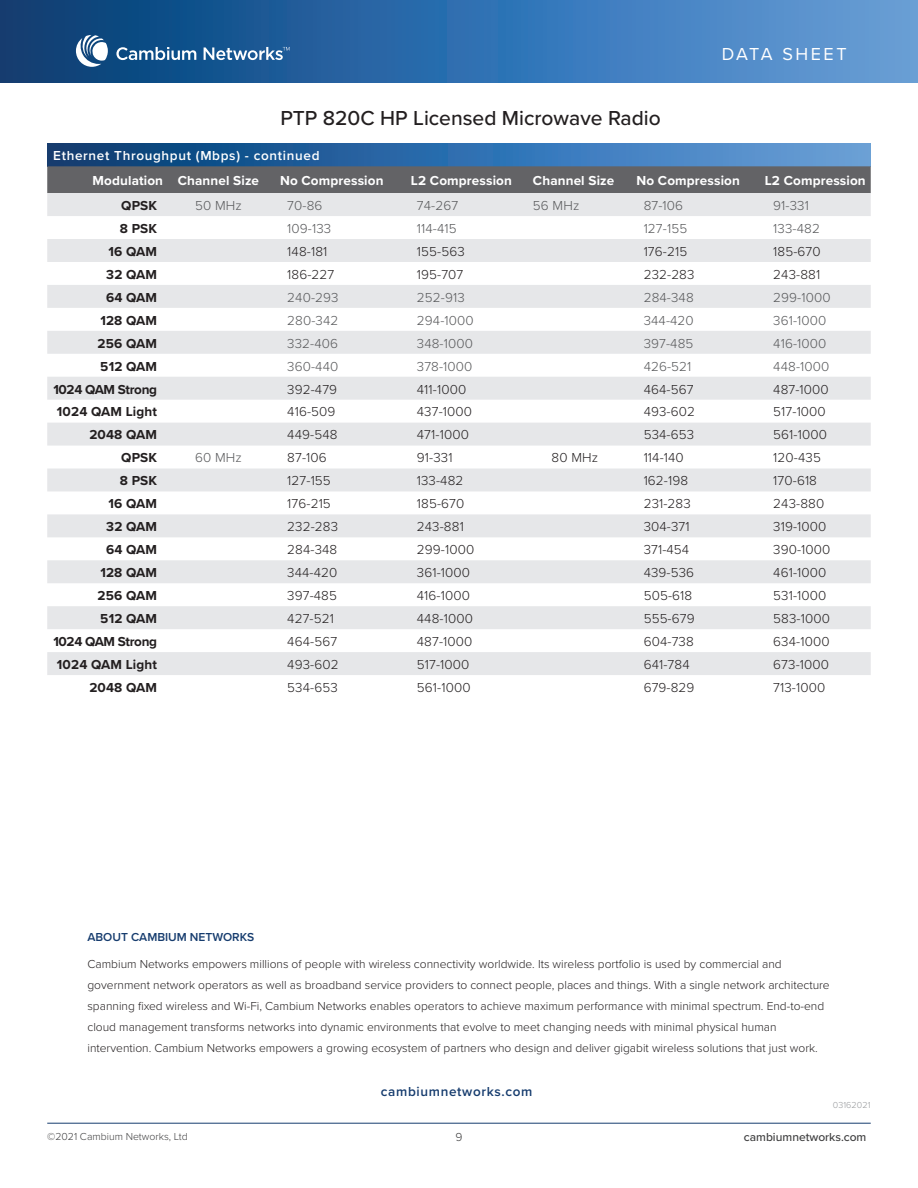
<style>
.page{position:relative;width:918px;height:1188px;background:#fff}
.page>*{position:absolute;margin:0;border:0;box-sizing:border-box;transform-origin:0 0}
.t1{font:500 21px "Proxima Nova";color:#231f20}
.t2{font:18px "Proxima Nova";letter-spacing:.14em;color:#fff}
.t3{font:300 13.5px "Proxima Nova";letter-spacing:.01em;color:#231f20}
.t4{font:300 13.5px "Proxima Nova";letter-spacing:.01em;color:#57585a}
.t5{font:700 13.5px "Proxima Nova";letter-spacing:.01em;color:#231f20}
.t6{font:700 13.5px "Proxima Nova";letter-spacing:.01em;color:#fff}
.t7{font:600 13.5px "Proxima Nova";letter-spacing:.05em;color:#fff}
.t8{font:700 13.5px "Proxima Nova";letter-spacing:-.025em;color:#231f20}
.t9{font:600 13.5px "Proxima Nova";letter-spacing:.05em;color:#163c6e}
.t10{font:300 12px/21px "Proxima Nova";color:#231f20}
.t11{font:600 12px "Proxima Nova";color:#163c6e}
.t12{font:500 12px "Proxima Nova";color:#3e3e3f}
.t13{font:300 12px "Proxima Nova";color:#3e3e3f}
.t14{font:300 10.5px "Proxima Nova";color:#3e3e3f}
.t15{font:300 9px "Proxima Nova";letter-spacing:.01em;color:#97999c}
</style>
<div class="page">
<svg style="left:0;top:0;width:918px;height:82px;background:#336fab"></svg>
<hr style="left:47px;top:1123px;width:824px;height:1px;background:#163c6e">
<svg style="left:116px;top:47px;width:80px;height:13px"></svg>
<svg style="left:204px;top:47px;width:86px;height:13px"></svg>
<svg style="left:76px;top:35px;width:32px;height:32px"></svg>
<svg style="left:47px;top:144px;width:824px;height:22px;background:#326daa"></svg>
<div style="left:47px;top:166px;width:824px;height:27px;background:#636366"></div>
<svg style="left:47px;top:193px;width:824px;height:482px;fill:#e6e7e9"></svg>
<h1 class="t1" style="left:280px;top:103px;width:382px">PTP 820C HP Licensed Microwave Radio</h1>
<h2 class="t2" style="left:722px;top:41px;width:126px">DATA SHEET</h2>
<p class="t7" style="left:53px;top:146px;width:268px">Ethernet Throughput (Mbps) - continued</p>
<p class="t6" style="left:93px;top:170px;width:168px">Modulation Channel Size</p>
<p class="t6" style="left:280px;top:170px;width:105px">No Compression</p>
<p class="t6" style="left:411px;top:170px;width:102px">L2 Compression</p>
<p class="t6" style="left:533px;top:170px;width:83px">Channel Size</p>
<p class="t6" style="left:637px;top:170px;width:105px">No Compression</p>
<p class="t6" style="left:765px;top:170px;width:102px">L2 Compression</p>
<p class="t5" style="left:121px;top:195px;width:37px">QPSK</p>
<p class="t4" style="left:195px;top:195px;width:48px">50 MHz</p>
<p class="t4" style="left:287px;top:195px;width:37px">70-86</p>
<p class="t4" style="left:417px;top:195px;width:43px">74-267</p>
<p class="t4" style="left:533px;top:195px;width:48px">56 MHz</p>
<p class="t4" style="left:644px;top:195px;width:41px">87-106</p>
<p class="t4" style="left:773px;top:195px;width:37px">91-331</p>
<p class="t5" style="left:120px;top:218px;width:39px">8 PSK</p>
<p class="t4" style="left:287px;top:218px;width:45px">109-133</p>
<p class="t4" style="left:417px;top:218px;width:41px">114-415</p>
<p class="t4" style="left:644px;top:218px;width:45px">127-155</p>
<p class="t4" style="left:773px;top:218px;width:48px">133-482</p>
<p class="t5" style="left:109px;top:241px;width:50px">16 QAM</p>
<p class="t3" style="left:287px;top:241px;width:42px">148-181</p>
<p class="t3" style="left:417px;top:241px;width:49px">155-563</p>
<p class="t3" style="left:644px;top:241px;width:45px">176-215</p>
<p class="t3" style="left:773px;top:241px;width:49px">185-670</p>
<p class="t5" style="left:106px;top:264px;width:52px">32 QAM</p>
<p class="t3" style="left:287px;top:264px;width:49px">186-227</p>
<p class="t3" style="left:417px;top:264px;width:48px">195-707</p>
<p class="t3" style="left:644px;top:264px;width:52px">232-283</p>
<p class="t3" style="left:773px;top:264px;width:48px">243-881</p>
<p class="t5" style="left:106px;top:287px;width:53px">64 QAM</p>
<p class="t4" style="left:287px;top:287px;width:53px">240-293</p>
<p class="t4" style="left:417px;top:287px;width:49px">252-913</p>
<p class="t4" style="left:644px;top:287px;width:52px">284-348</p>
<p class="t4" style="left:773px;top:287px;width:59px">299-1000</p>
<p class="t5" style="left:100px;top:310px;width:58px">128 QAM</p>
<p class="t4" style="left:287px;top:310px;width:53px">280-342</p>
<p class="t4" style="left:417px;top:310px;width:58px">294-1000</p>
<p class="t4" style="left:644px;top:310px;width:52px">344-420</p>
<p class="t4" style="left:773px;top:310px;width:55px">361-1000</p>
<p class="t5" style="left:98px;top:333px;width:61px">256 QAM</p>
<p class="t4" style="left:287px;top:333px;width:52px">332-406</p>
<p class="t4" style="left:417px;top:333px;width:58px">348-1000</p>
<p class="t4" style="left:644px;top:333px;width:51px">397-485</p>
<p class="t4" style="left:773px;top:333px;width:55px">416-1000</p>
<p class="t5" style="left:100px;top:356px;width:58px">512 QAM</p>
<p class="t4" style="left:287px;top:356px;width:53px">360-440</p>
<p class="t4" style="left:417px;top:356px;width:57px">378-1000</p>
<p class="t4" style="left:644px;top:356px;width:49px">426-521</p>
<p class="t4" style="left:773px;top:356px;width:58px">448-1000</p>
<p class="t8" style="left:53px;top:379px;width:105px">1024 QAM Strong</p>
<p class="t3" style="left:287px;top:379px;width:51px">392-479</p>
<p class="t3" style="left:417px;top:379px;width:51px">411-1000</p>
<p class="t3" style="left:644px;top:379px;width:51px">464-567</p>
<p class="t3" style="left:773px;top:379px;width:57px">487-1000</p>
<p class="t5" style="left:57px;top:402px;width:102px">1024 QAM Light</p>
<p class="t3" style="left:287px;top:402px;width:50px">416-509</p>
<p class="t3" style="left:417px;top:402px;width:57px">437-1000</p>
<p class="t3" style="left:644px;top:402px;width:53px">493-602</p>
<p class="t3" style="left:773px;top:402px;width:54px">517-1000</p>
<p class="t5" style="left:89px;top:425px;width:69px">2048 QAM</p>
<p class="t3" style="left:287px;top:425px;width:52px">449-548</p>
<p class="t3" style="left:417px;top:425px;width:54px">471-1000</p>
<p class="t3" style="left:644px;top:425px;width:52px">534-653</p>
<p class="t3" style="left:773px;top:425px;width:55px">561-1000</p>
<p class="t5" style="left:121px;top:448px;width:37px">QPSK</p>
<p class="t4" style="left:195px;top:448px;width:48px">60 MHz</p>
<p class="t3" style="left:287px;top:448px;width:41px">87-106</p>
<p class="t3" style="left:417px;top:448px;width:37px">91-331</p>
<p class="t3" style="left:552px;top:448px;width:48px">80 MHz</p>
<p class="t3" style="left:644px;top:448px;width:42px">114-140</p>
<p class="t3" style="left:773px;top:448px;width:49px">120-435</p>
<p class="t5" style="left:120px;top:471px;width:39px">8 PSK</p>
<p class="t3" style="left:287px;top:471px;width:45px">127-155</p>
<p class="t3" style="left:417px;top:471px;width:48px">133-482</p>
<p class="t3" style="left:644px;top:471px;width:46px">162-198</p>
<p class="t3" style="left:773px;top:471px;width:45px">170-618</p>
<p class="t5" style="left:109px;top:494px;width:50px">16 QAM</p>
<p class="t3" style="left:287px;top:494px;width:45px">176-215</p>
<p class="t3" style="left:417px;top:494px;width:49px">185-670</p>
<p class="t3" style="left:644px;top:494px;width:49px">231-283</p>
<p class="t3" style="left:773px;top:494px;width:52px">243-880</p>
<p class="t5" style="left:106px;top:517px;width:52px">32 QAM</p>
<p class="t3" style="left:287px;top:517px;width:52px">232-283</p>
<p class="t3" style="left:417px;top:517px;width:48px">243-881</p>
<p class="t3" style="left:644px;top:517px;width:47px">304-371</p>
<p class="t3" style="left:773px;top:517px;width:55px">319-1000</p>
<p class="t5" style="left:106px;top:540px;width:53px">64 QAM</p>
<p class="t3" style="left:287px;top:540px;width:52px">284-348</p>
<p class="t3" style="left:417px;top:540px;width:59px">299-1000</p>
<p class="t3" style="left:644px;top:540px;width:47px">371-454</p>
<p class="t3" style="left:773px;top:540px;width:59px">390-1000</p>
<p class="t5" style="left:100px;top:563px;width:58px">128 QAM</p>
<p class="t3" style="left:287px;top:563px;width:52px">344-420</p>
<p class="t3" style="left:417px;top:563px;width:55px">361-1000</p>
<p class="t3" style="left:644px;top:563px;width:52px">439-536</p>
<p class="t3" style="left:773px;top:563px;width:55px">461-1000</p>
<p class="t5" style="left:98px;top:586px;width:61px">256 QAM</p>
<p class="t3" style="left:287px;top:586px;width:51px">397-485</p>
<p class="t3" style="left:417px;top:586px;width:55px">416-1000</p>
<p class="t3" style="left:644px;top:586px;width:50px">505-618</p>
<p class="t3" style="left:773px;top:586px;width:55px">531-1000</p>
<p class="t5" style="left:100px;top:608px;width:58px">512 QAM</p>
<p class="t3" style="left:287px;top:608px;width:48px">427-521</p>
<p class="t3" style="left:417px;top:608px;width:58px">448-1000</p>
<p class="t3" style="left:644px;top:608px;width:52px">555-679</p>
<p class="t3" style="left:773px;top:608px;width:58px">583-1000</p>
<p class="t8" style="left:53px;top:631px;width:105px">1024 QAM Strong</p>
<p class="t3" style="left:287px;top:631px;width:51px">464-567</p>
<p class="t3" style="left:417px;top:631px;width:57px">487-1000</p>
<p class="t3" style="left:644px;top:631px;width:52px">604-738</p>
<p class="t3" style="left:773px;top:631px;width:58px">634-1000</p>
<p class="t5" style="left:57px;top:654px;width:102px">1024 QAM Light</p>
<p class="t3" style="left:287px;top:654px;width:53px">493-602</p>
<p class="t3" style="left:417px;top:654px;width:54px">517-1000</p>
<p class="t3" style="left:644px;top:654px;width:47px">641-784</p>
<p class="t3" style="left:773px;top:654px;width:57px">673-1000</p>
<p class="t5" style="left:89px;top:677px;width:69px">2048 QAM</p>
<p class="t3" style="left:287px;top:677px;width:52px">534-653</p>
<p class="t3" style="left:417px;top:677px;width:55px">561-1000</p>
<p class="t3" style="left:644px;top:677px;width:52px">679-829</p>
<p class="t3" style="left:773px;top:677px;width:54px">713-1000</p>
<p class="t11" style="left:87px;top:928px;width:168px">ABOUT CAMBIUM NETWORKS</p>
<p class="t10" style="left:87px;top:953px;width:744px">Cambium Networks empowers millions of people with wireless connectivity worldwide. Its wireless portfolio is used by commercial and government network operators as well as broadband service providers to connect people, places and things. With a single network architecture spanning fixed wireless and Wi-Fi, Cambium Networks enables operators to achieve maximum performance with minimal spectrum. End-to-end cloud management transforms networks into dynamic environments that evolve to meet changing needs with minimal physical human intervention. Cambium Networks empowers a growing ecosystem of partners who design and deliver gigabit wireless solutions that just work.</p>
<p class="t9" style="left:381px;top:1082px;width:153px">cambiumnetworks.com</p>
<p class="t15" style="left:833px;top:1099px;width:39px">03162021</p>
<p class="t14" style="left:47px;top:1128px;width:142px">©2021 Cambium Networks, Ltd</p>
<p class="t13" style="left:455px;top:1128px;width:9px">9</p>
<p class="t12" style="left:744px;top:1128px;width:124px">cambiumnetworks.com</p>
</div>
